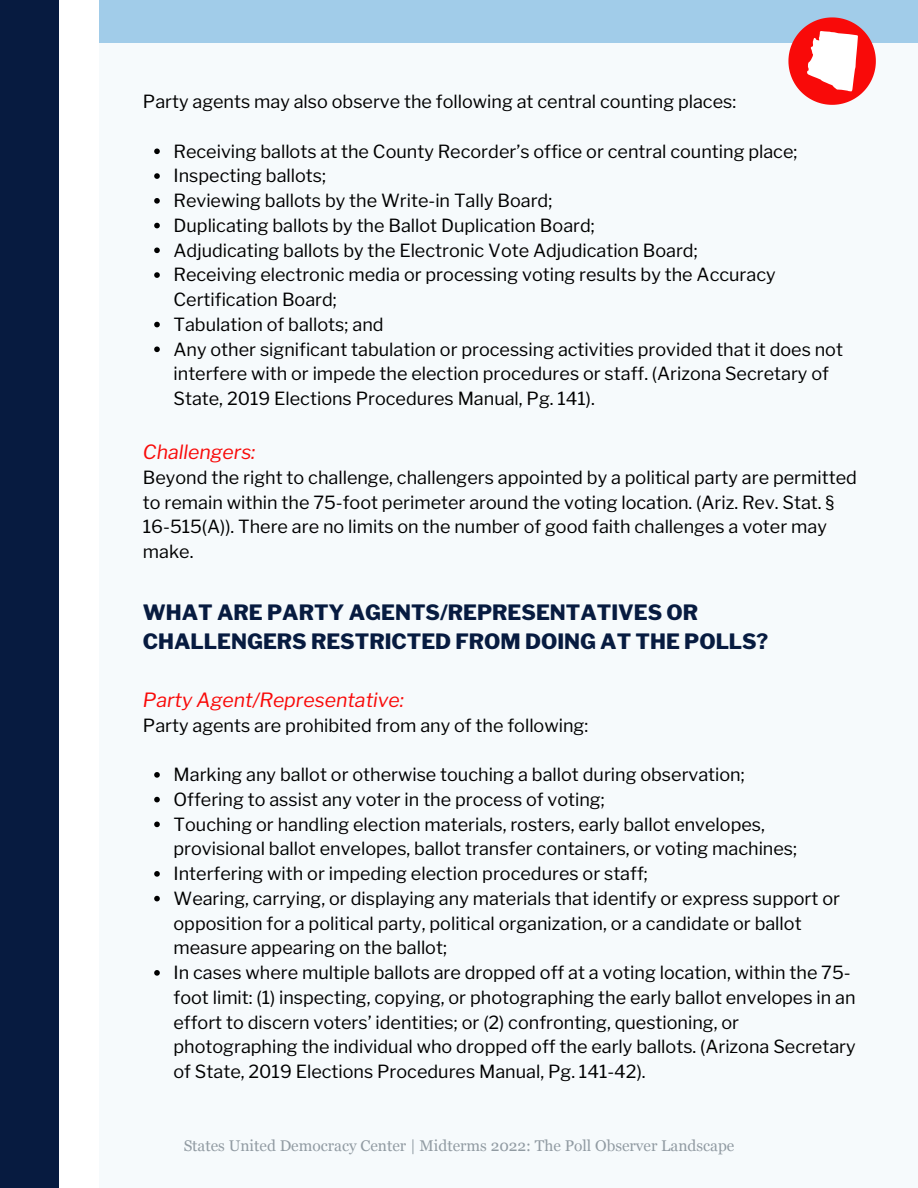
<style>
.page{position:relative;width:918px;height:1188px;background:#fff}
.page>*{position:absolute;margin:0;border:0;box-sizing:border-box;transform-origin:0 0}
.t1{font:800 21px/29.2px "Libre Franklin";color:#071b40}
.t2{font:italic 19.5px "Libre Franklin";color:#f90a09}
.t3{font:18px/24.8px "Libre Franklin";color:#000}
.t4{font:15.45px "Georgia";color:#2a3a47}
</style>
<div class="page">
<div style="left:0;top:0;width:58px;height:1188px;background:#071b40"></div>
<div style="left:99px;top:0;width:819px;height:1188px;background:#f6fafc"></div>
<div style="left:99px;top:0;width:819px;height:43px;background:#a1cce9"></div>
<svg style="left:154px;top:148px;width:6px;height:6px"></svg>
<svg style="left:154px;top:173px;width:6px;height:6px"></svg>
<svg style="left:154px;top:198px;width:6px;height:6px"></svg>
<svg style="left:154px;top:223px;width:6px;height:5px"></svg>
<svg style="left:154px;top:248px;width:6px;height:5px"></svg>
<svg style="left:154px;top:272px;width:6px;height:6px"></svg>
<svg style="left:154px;top:322px;width:6px;height:5px"></svg>
<svg style="left:154px;top:346px;width:6px;height:6px"></svg>
<svg style="left:154px;top:772px;width:6px;height:6px"></svg>
<svg style="left:154px;top:797px;width:6px;height:5px"></svg>
<svg style="left:154px;top:822px;width:6px;height:5px"></svg>
<svg style="left:154px;top:871px;width:6px;height:6px"></svg>
<svg style="left:154px;top:896px;width:6px;height:5px"></svg>
<svg style="left:154px;top:970px;width:6px;height:6px"></svg>
<svg style="left:788px;top:17px;width:88px;height:88px"></svg>
<p class="t3" style="left:143px;top:89px;width:595px">Party agents may also observe the following at central counting places:</p>
<p class="t3" style="left:174px;top:139px;width:671px">Receiving ballots at the County Recorder’s office or central counting place; Inspecting ballots;<br>Reviewing ballots by the Write-in Tally Board;<br>Duplicating ballots by the Ballot Duplication Board;<br>Adjudicating ballots by the Electronic Vote Adjudication Board;<br>Receiving electronic media or processing voting results by the Accuracy Certification Board;<br>Tabulation of ballots; and<br>Any other significant tabulation or processing activities provided that it does not interfere with or impede the election procedures or staff. (Arizona Secretary of State, 2019 Elections Procedures Manual, Pg. 141).</p>
<p class="t2" style="left:143px;top:440px;width:114px">Challengers:</p>
<p class="t3" style="left:143px;top:465px;width:715px">Beyond the right to challenge, challengers appointed by a political party are permitted to remain within the 75-foot perimeter around the voting location. (Ariz. Rev. Stat. § 16-515(A)). There are no limits on the number of good faith challenges a voter may make.</p>
<p class="t1" style="left:143px;top:598px;width:627px">WHAT ARE PARTY AGENTS/REPRESENTATIVES OR<br>CHALLENGERS RESTRICTED FROM DOING AT THE POLLS?</p>
<p class="t2" style="left:143px;top:688px;width:263px">Party Agent/Representative:</p>
<p class="t3" style="left:143px;top:713px;width:447px">Party agents are prohibited from any of the following:</p>
<p class="t3" style="left:174px;top:762px;width:684px">Marking any ballot or otherwise touching a ballot during observation;<br>Offering to assist any voter in the process of voting;<br>Touching or handling election materials, rosters, early ballot envelopes, provisional ballot envelopes, ballot transfer containers, or voting machines; Interfering with or impeding election procedures or staff;<br>Wearing, carrying, or displaying any materials that identify or express support or opposition for a political party, political organization, or a candidate or ballot measure appearing on the ballot;<br>In cases where multiple ballots are dropped off at a voting location, within the 75- foot limit: (1) inspecting, copying, or photographing the early ballot envelopes in an effort to discern voters’ identities; or (2) confronting, questioning, or photographing the individual who dropped off the early ballots. (Arizona Secretary of State, 2019 Elections Procedures Manual, Pg. 141-42).</p>
<p class="t4" style="left:184px;top:1137px;width:552px">States United Democracy Center | Midterms 2022: The Poll Observer Landscape</p>
</div>
